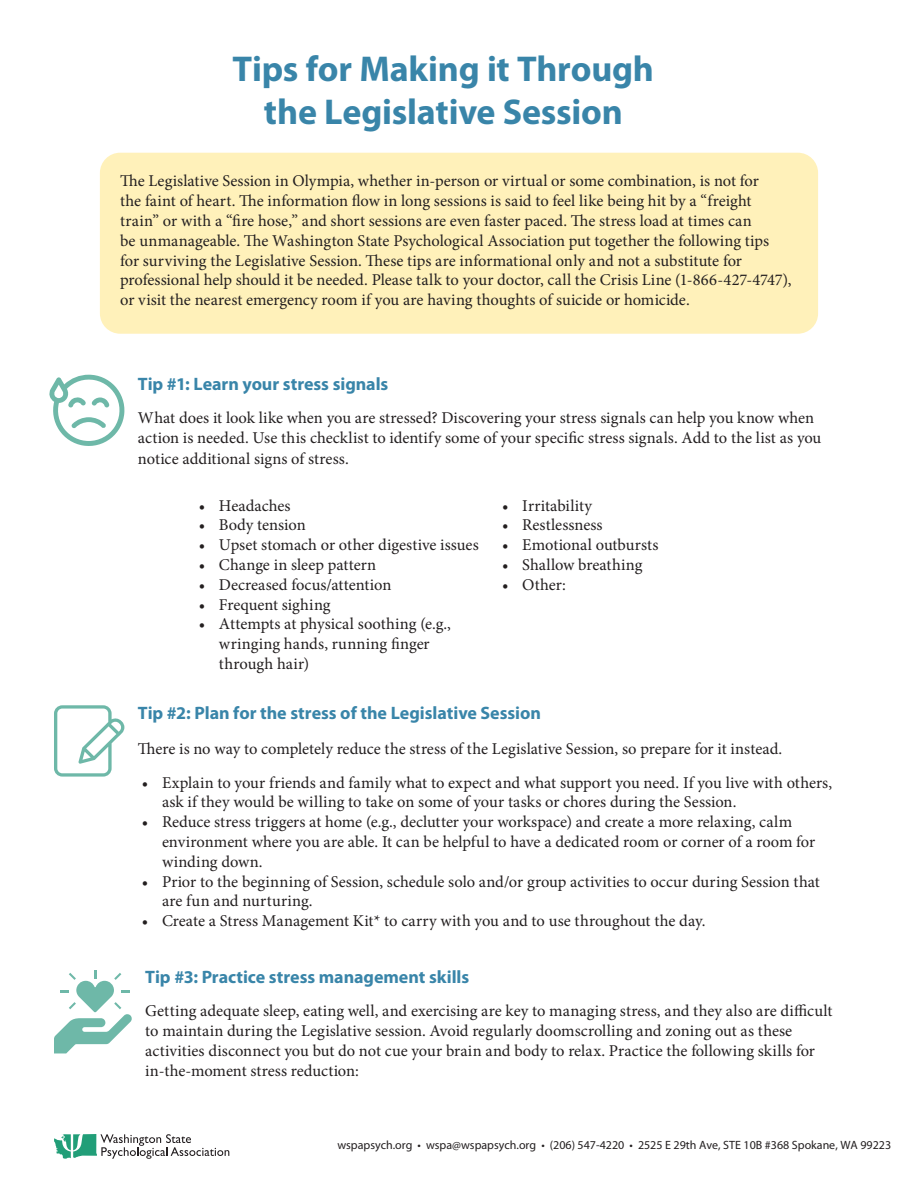
<style>
.page{position:relative;width:918px;height:1188px;background:#fff}
.page>*{position:absolute;margin:0;border:0;box-sizing:border-box;transform-origin:0 0}
.t1{font:700 36px/43.2px "Myriad Pro";letter-spacing:-.005em;color:#3985a9;text-align:center}
.t2{font:700 18px "Myriad Pro";letter-spacing:-.005em;color:#3985a9}
.Paragraph{font:16.5px/19.8px "Minion Pro";color:#231f20}
.t3{font:12px "Myriad Pro";color:#231f20}
</style>
<div class="page">
<svg style="left:54px;top:1134px;width:175px;height:25px"></svg>
<svg style="left:49px;top:375px;width:76px;height:71px"></svg>
<svg style="left:54px;top:705px;width:70px;height:72px"></svg>
<svg style="left:54px;top:971px;width:78px;height:82px"></svg>
<div style="left:100px;top:153px;width:718px;height:181px;background:#fff1ba;border-radius:20px"></div>
<p class="t1" style="left:233px;top:46px;width:423px">Tips for Making it Through the Legislative Session</p>
<p class="Paragraph" style="left:120px;top:171px;width:673px">The Legislative Session in Olympia, whether in-person or virtual or some combination, is not for<br>the faint of heart. The information flow in long sessions is said to feel like being hit by a “freight train” or with a “fire hose,” and short sessions are even faster paced. The stress load at times can<br>be unmanageable. The Washington State Psychological Association put together the following tips for surviving the Legislative Session. These tips are informational only and not a substitute for professional help should it be needed. Please talk to your doctor, call the Crisis Line (1-866-427-4747), or visit the nearest emergency room if you are having thoughts of suicide or homicide.</p>
<p class="t2" style="left:138px;top:372px;width:252px">Tip #1: Learn your stress signals</p>
<p class="Paragraph" style="left:138px;top:408px;width:685px">What does it look like when you are stressed? Discovering your stress signals can help you know when action is needed. Use this checklist to identify some of your specific stress signals. Add to the list as you</p>
<p class="Paragraph" style="left:138px;top:449px;width:212px">notice additional signs of stress.</p>
<p class="Paragraph" style="left:199px;top:496px;width:93px">• Headaches</p>
<p class="Paragraph" style="left:199px;top:515px;width:108px">• Body tension</p>
<p class="Paragraph" style="left:199px;top:535px;width:282px">• Upset stomach or other digestive issues</p>
<p class="Paragraph" style="left:199px;top:555px;width:179px">• Change in sleep pattern</p>
<p class="Paragraph" style="left:199px;top:575px;width:194px">• Decreased focus/attention</p>
<p class="Paragraph" style="left:199px;top:595px;width:133px">• Frequent sighing</p>
<p class="Paragraph" style="left:219px;top:614px;width:234px;text-indent:-20px">• Attempts at physical soothing (e.g., wringing hands, running finger through hair)</p>
<p class="Paragraph" style="left:502px;top:496px;width:92px">• Irritability</p>
<p class="Paragraph" style="left:502px;top:515px;width:102px">• Restlessness</p>
<p class="Paragraph" style="left:502px;top:535px;width:158px">• Emotional outbursts</p>
<p class="Paragraph" style="left:502px;top:555px;width:142px">• Shallow breathing</p>
<p class="Paragraph" style="left:502px;top:575px;width:65px">• Other:</p>
<p class="t2" style="left:138px;top:701px;width:405px">Tip #2: Plan for the stress of the Legislative Session</p>
<p class="Paragraph" style="left:138px;top:739px;width:646px">There is no way to completely reduce the stress of the Legislative Session, so prepare for it instead.</p>
<p class="Paragraph" style="left:162px;top:772px;width:672px;text-indent:-20px">• Explain to your friends and family what to expect and what support you need. If you live with others, ask if they would be willing to take on some of your tasks or chores during the Session.</p>
<p class="Paragraph" style="left:162px;top:812px;width:655px;text-indent:-20px">• Reduce stress triggers at home (e.g., declutter your workspace) and create a more relaxing, calm environment where you are able. It can be helpful to have a dedicated room or corner of a room for winding down.</p>
<p class="Paragraph" style="left:162px;top:871px;width:660px;text-indent:-20px">• Prior to the beginning of Session, schedule solo and/or group activities to occur during Session that are fun and nurturing.</p>
<p class="Paragraph" style="left:142px;top:911px;width:565px">• Create a Stress Management Kit* to carry with you and to use throughout the day.</p>
<p class="t2" style="left:145px;top:965px;width:325px">Tip #3: Practice stress management skills</p>
<p class="Paragraph" style="left:145px;top:1001px;width:689px">Getting adequate sleep, eating well, and exercising are key to managing stress, and they also are difficult to maintain during the Legislative session. Avoid regularly doomscrolling and zoning out as these activities disconnect you but do not cue your brain and body to relax. Practice the following skills for in-the-moment stress reduction:</p>
<p class="t3" style="left:337px;top:1138px;width:555px">wspapsych.org • wspa@wspapsych.org • (206) 547-4220 • 2525 E 29th Ave, STE 10B #368 Spokane, WA 99223</p>
</div>
